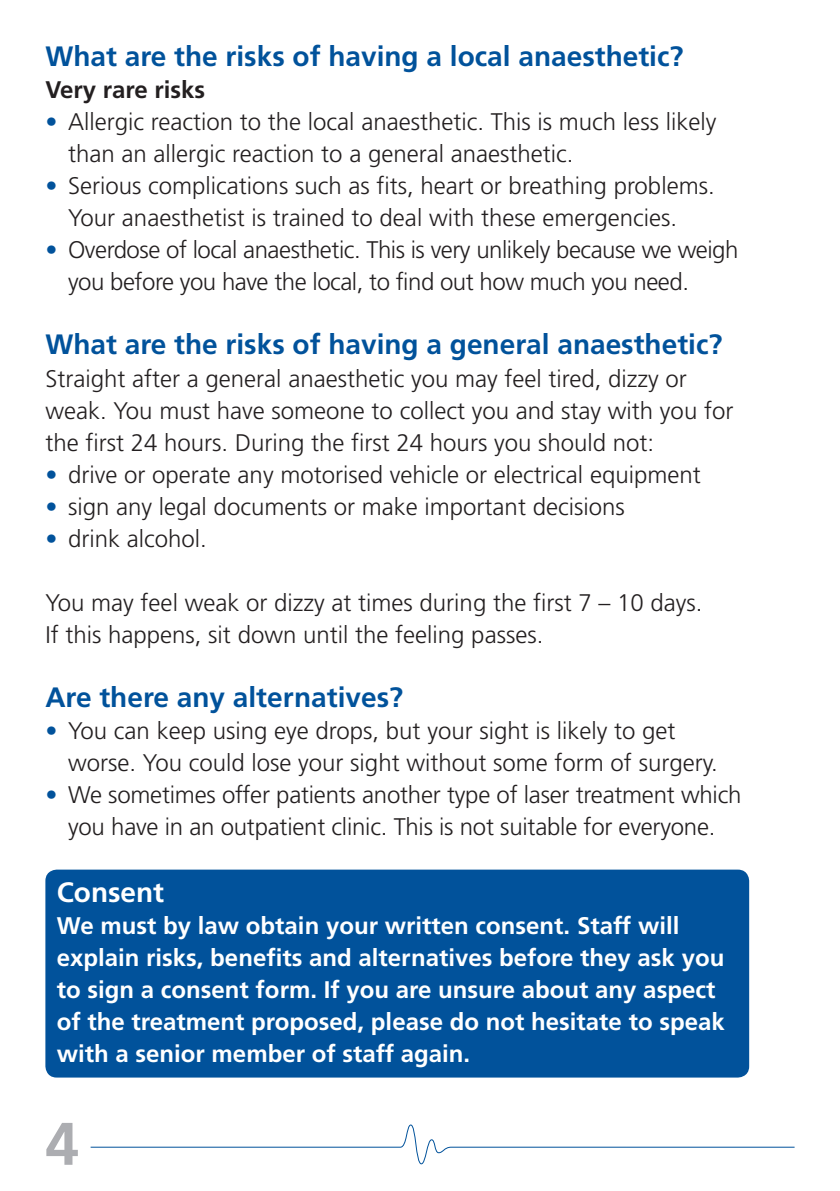
<style>
.page{position:relative;width:840px;height:1191px;background:#fff}
.page>*{position:absolute;margin:0;border:0;box-sizing:border-box;transform-origin:0 0}
.t1{font:700 60px "Frutiger";color:#acadb1}
.t2{font:700 28px "Frutiger";color:#01529b}
.t3{font:700 28px "Frutiger";color:#fff}
.t4{font:300 24px/32px "Frutiger";color:#231f20}
.t5{font:700 24px/32px "Frutiger";color:#fff}
.t6{font:300 24px/32px "Frutiger";letter-spacing:-.02em;color:#231f20}
.t7{font:700 24px "Frutiger";color:#231f20}
.s1{color:#01529b}
</style>
<div class="page">
<svg style="left:90px;top:1124px;width:705px;height:40px"></svg>
<div style="left:45px;top:869px;width:703px;height:208px;background:#01529b;border-radius:11px"></div>
<p class="t2" style="left:45px;top:40px;width:639px">What are the risks of having a local anaesthetic?</p>
<p class="t7" style="left:45px;top:76px;width:161px">Very rare risks</p>
<p class="t4" style="left:68px;top:106px;width:649px;text-indent:-23px"><span class="s1">•</span> Allergic reaction to the local anaesthetic. This is much less likely than an allergic reaction to a general anaesthetic.</p>
<p class="t4" style="left:68px;top:170px;width:647px;text-indent:-23px"><span class="s1">•</span> Serious complications such as fits, heart or breathing problems.<br>Your anaesthetist is trained to deal with these emergencies.</p>
<p class="t6" style="left:68px;top:234px;width:671px;text-indent:-23px"><span class="s1">•</span> Overdose of local anaesthetic. This is very unlikely because we weigh you before you have the local, to find out how much you need.</p>
<p class="t2" style="left:45px;top:328px;width:678px">What are the risks of having a general anaesthetic?</p>
<p class="t4" style="left:45px;top:362px;width:689px">Straight after a general anaesthetic you may feel tired, dizzy or weak. You must have someone to collect you and stay with you for the first 24 hours. During the first 24 hours you should not:</p>
<p class="t4" style="left:45px;top:458px;width:656px"><span class="s1">•</span> drive or operate any motorised vehicle or electrical equipment</p>
<p class="t4" style="left:45px;top:490px;width:580px"><span class="s1">•</span> sign any legal documents or make important decisions</p>
<p class="t4" style="left:45px;top:522px;width:163px"><span class="s1">•</span> drink alcohol.</p>
<p class="t4" style="left:45px;top:586px;width:658px">You may feel weak or dizzy at times during the first 7 – 10 days.<br>If this happens, sit down until the feeling passes.</p>
<p class="t2" style="left:45px;top:680px;width:359px">Are there any alternatives?</p>
<p class="t4" style="left:68px;top:714px;width:651px;text-indent:-23px"><span class="s1">•</span> You can keep using eye drops, but your sight is likely to get worse. You could lose your sight without some form of surgery.</p>
<p class="t4" style="left:45px;top:778px;width:697px;text-align:center"><span class="s1">•</span> We sometimes offer patients another type of laser treatment which you have in an outpatient clinic. This is not suitable for everyone.</p>
<p class="t3" style="left:57px;top:875px;width:109px">Consent</p>
<p class="t5" style="left:57px;top:909px;width:669px">We must by law obtain your written consent. Staff will explain risks, benefits and alternatives before they ask you to sign a consent form. If you are unsure about any aspect of the treatment proposed, please do not hesitate to speak with a senior member of staff again.</p>
<h1 class="t1" style="left:45px;top:1108px;width:35px">4</h1>
</div>
